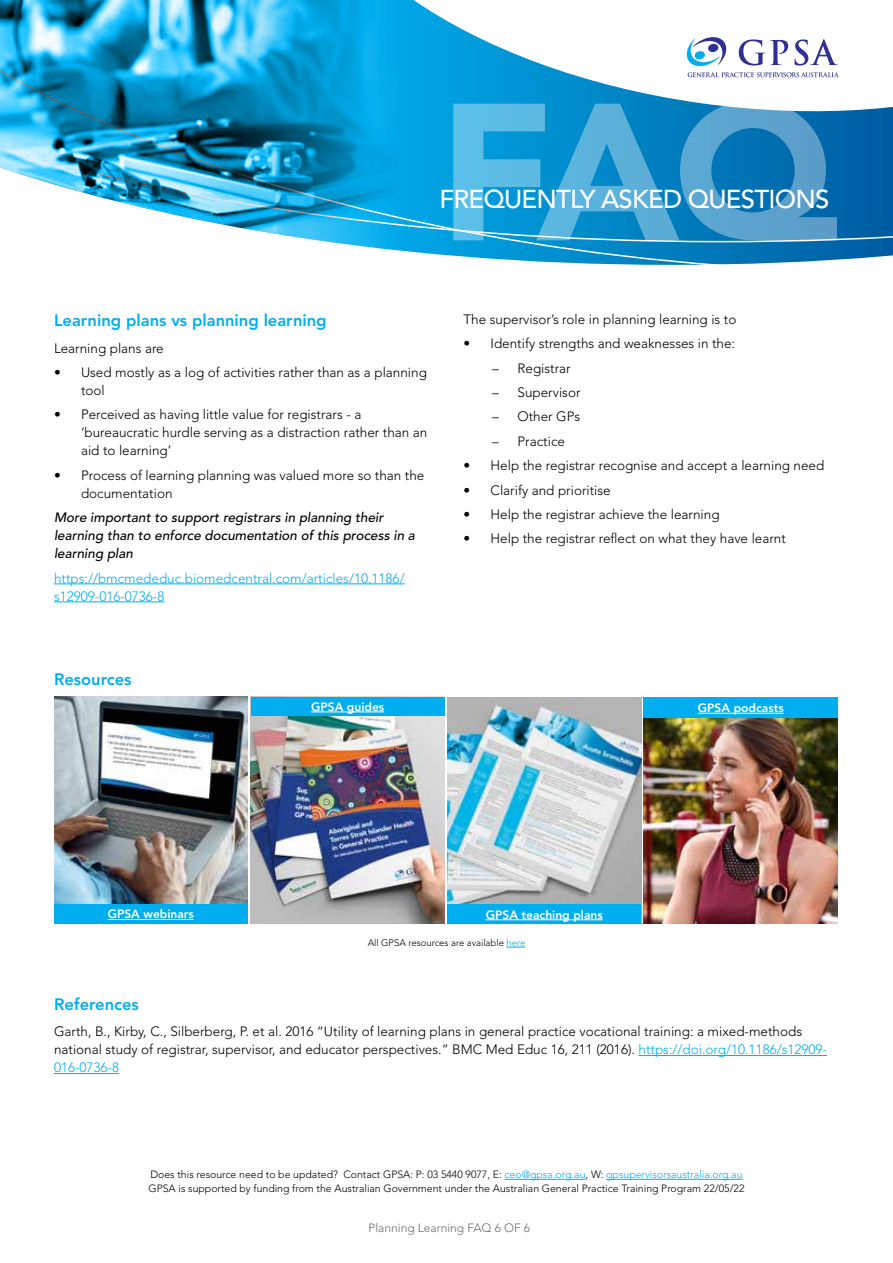
<style>
.page{position:relative;width:893px;height:1263px;background:#fff}
.page>*{position:absolute;margin:0;border:0;box-sizing:border-box;transform-origin:0 0}
.t1{font:900 192.9px "Avenir LT Std";color:#fff}
.t2{font:500 25.8px "Avenir LT Std";letter-spacing:-.03em;color:#fff}
.t3{font:800 16.5px "Avenir LT Std";color:#00aeef}
.t4{font:300 13.5px/18px "Avenir LT Std";color:#000}
.t5{font:italic 500 13.5px/18px "Avenir LT Std";color:#000}
.t6{font:300 13.5px/18px "Avenir LT Std";color:#00aeef}
.t7{font:800 12px "Avenir LT Std";color:#fff}
.t8{font:300 12px "Avenir LT Std";color:#6d6e71}
.t9{font:300 10.5px/13.5px "Avenir";color:#000}
.t10{font:300 9.45px "Avenir LT Std";color:#000}
.s1{color:#00aeef}
</style>
<div class="page">
<svg style="left:400px;top:136px;width:493px;height:129px;background:#0c87c5"></svg>
<svg style="left:400px;top:0;width:493px;height:136px"></svg>
<svg style="left:687px;top:37px;width:39px;height:29px"></svg>
<svg style="left:688px;top:72px;width:151px;height:5px"></svg>
<svg style="left:739px;top:39px;width:49px;height:27px"></svg>
<svg style="left:794px;top:39px;width:44px;height:27px"></svg>
<img style="left:0;top:0;width:400px;height:251px">
<hr style="left:54px;top:583px;width:351px;height:1px;background:#00aeef">
<hr style="left:54px;top:601px;width:110px;height:1px;background:#00aeef">
<hr style="left:639px;top:1055px;width:188px;height:1px;background:#00aeef">
<hr style="left:54px;top:1073px;width:65px;height:1px;background:#00aeef">
<img style="left:251px;top:715px;width:193px;height:208px">
<img style="left:447px;top:697px;width:194px;height:207px">
<img style="left:644px;top:718px;width:194px;height:206px">
<img style="left:54px;top:697px;width:194px;height:207px">
<div style="left:251px;top:697px;width:193px;height:18px;background:#00aeef"></div>
<hr style="left:311px;top:712px;width:73px;height:1px;background:#fff">
<div style="left:54px;top:904px;width:194px;height:19px;background:#00aeef"></div>
<hr style="left:108px;top:919px;width:86px;height:1px;background:#fff">
<div style="left:644px;top:697px;width:194px;height:21px;background:#00aeef"></div>
<hr style="left:698px;top:713px;width:86px;height:1px;background:#fff">
<div style="left:447px;top:904px;width:194px;height:20px;background:#00aeef"></div>
<hr style="left:486px;top:919px;width:117px;height:1px;background:#fff">
<svg style="left:506px;top:947px;width:19px;height:1px"></svg>
<hr style="left:505px;top:1179px;width:81px;height:1px;background:#00aeef">
<hr style="left:606px;top:1179px;width:136px;height:1px;background:#00aeef">
<h1 class="t1" style="left:438px;top:56px;width:401px">FAQ</h1>
<h2 class="t2" style="left:439px;top:184px;width:391px">FREQUENTLY ASKED QUESTIONS</h2>
<p class="t3" style="left:54px;top:311px;width:274px">Learning plans vs planning learning</p>
<p class="t4" style="left:54px;top:339px;width:111px">Learning plans are</p>
<p class="t4" style="left:81px;top:363px;width:347px;text-indent:-27px">• Used mostly as a log of activities rather than as a planning tool</p>
<p class="t4" style="left:81px;top:406px;width:348px;text-indent:-27px">• Perceived as having little value for registrars - a ‘bureaucratic hurdle serving as a distraction rather than an aid to learning’</p>
<p class="t4" style="left:81px;top:466px;width:345px;text-indent:-27px">• Process of learning planning was valued more so than the documentation</p>
<p class="t5" style="left:54px;top:509px;width:362px">More important to support registrars in planning their learning than to enforce documentation of this process in a learning plan</p>
<p class="t6" style="left:54px;top:569px;width:352px">https://bmcmededuc.biomedcentral.com/articles/10.1186/ s12909-016-0736-8</p>
<p class="t3" style="left:54px;top:670px;width:79px">Resources</p>
<p class="t7" style="left:311px;top:699px;width:75px">GPSA guides</p>
<p class="t4" style="left:463px;top:310px;width:274px">The supervisor’s role in planning learning is to</p>
<p class="t4" style="left:463px;top:335px;width:273px">• Identify strengths and weaknesses in the:</p>
<p class="t4" style="left:492px;top:359px;width:80px">– Registrar</p>
<p class="t4" style="left:492px;top:383px;width:90px">– Supervisor</p>
<p class="t4" style="left:492px;top:408px;width:90px">– Other GPs</p>
<p class="t4" style="left:492px;top:432px;width:74px">– Practice</p>
<p class="t4" style="left:463px;top:456px;width:362px">• Help the registrar recognise and accept a learning need</p>
<p class="t4" style="left:463px;top:481px;width:149px">• Clarify and prioritise</p>
<p class="t4" style="left:463px;top:505px;width:258px">• Help the registrar achieve the learning</p>
<p class="t4" style="left:463px;top:530px;width:324px">• Help the registrar reflect on what they have learnt</p>
<p class="t7" style="left:698px;top:701px;width:87px">GPSA podcasts</p>
<p class="t7" style="left:108px;top:907px;width:88px">GPSA webinars</p>
<p class="t7" style="left:486px;top:907px;width:118px">GPSA teaching plans</p>
<p class="t10" style="left:368px;top:937px;width:159px">All GPSA resources are available <span class="s1">here</span></p>
<p class="t3" style="left:54px;top:994px;width:86px">References</p>
<p class="t4" style="left:54px;top:1022px;width:775px">Garth, B., Kirby, C., Silberberg, P. et al. 2016 “Utility of learning plans in general practice vocational training: a mixed-methods national study of registrar, supervisor, and educator perspectives.” BMC Med Educ 16, 211 (2016). <span class="s1">https://doi.org/10.1186/s12909-<br>016-0736-8</span></p>
<p class="t9" style="left:149px;top:1168px;width:597px">Does this resource need to be updated? Contact GPSA: P: 03 5440 9077, E: <span class="s1">ceo@gpsa.org.au</span>, W: <span class="s1">gpsupervisorsaustralia.org.au<br></span>GPSA is supported by funding from the Australian Government under the Australian General Practice Training Program 22/05/22</p>
<p class="t8" style="left:368px;top:1220px;width:163px">Planning Learning FAQ 6 OF 6</p>
</div>
